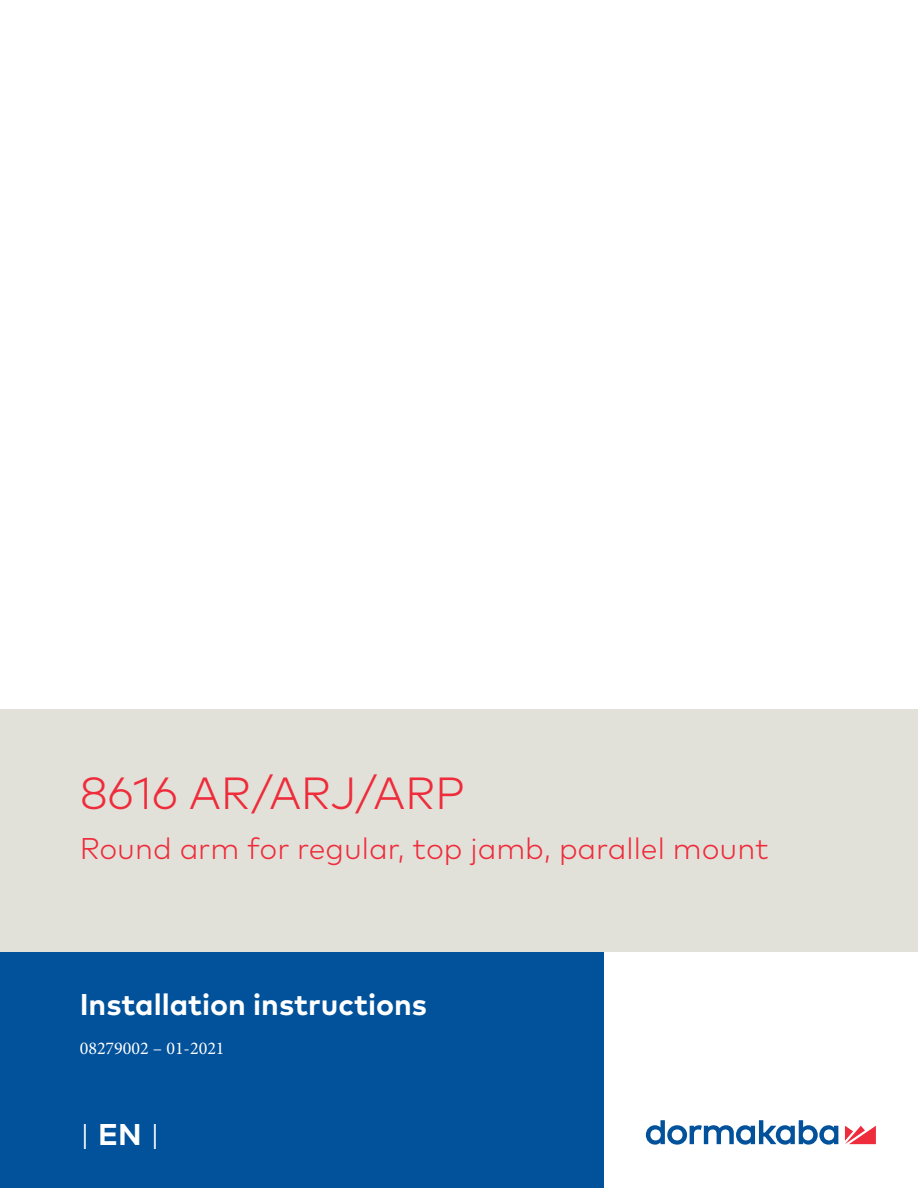
<style>
.page{position:relative;width:918px;height:1188px;background:#fff}
.page>*{position:absolute;margin:0;border:0;box-sizing:border-box;transform-origin:0 0}
.Title_30pt_36pt{font:300 45px "Mark Pro";color:#ee2c3b}
.Subtitle_20pt_36pt{font:300 30px "Mark Pro";color:#ee2c3b}
.Title_Bold_20pt_24pt{font:700 30px "Mark Pro";color:#fff}
.Title_Bold_20pt_24pt-2{font:300 30px "Mark Pro";color:#fff}
.t1{font:18px "Minion Pro";color:#fff}
.s1{font-weight:700}
</style>
<div class="page">
<svg style="left:845px;top:1126px;width:31px;height:18px"></svg>
<svg style="left:646px;top:1120px;width:192px;height:25px"></svg>
<div style="left:0;top:952px;width:603px;height:236px;background:#01519b"></div>
<div style="left:0;top:709px;width:918px;height:243px;background:#e2e1d9"></div>
<p class="Title_30pt_36pt" style="left:80px;top:759px;width:387px">8616 AR/ARJ/ARP</p>
<p class="Subtitle_20pt_36pt" style="left:80px;top:826px;width:691px">Round arm for regular, top jamb, parallel mount</p>
<p class="Title_Bold_20pt_24pt" style="left:80px;top:982px;width:349px">Installation instructions</p>
<p class="t1" style="left:80px;top:1036px;width:146px">08279002 – 01-2021</p>
<p class="Title_Bold_20pt_24pt-2" style="left:80px;top:1112px;width:82px">| <span class="s1">EN</span> |</p>
</div>
